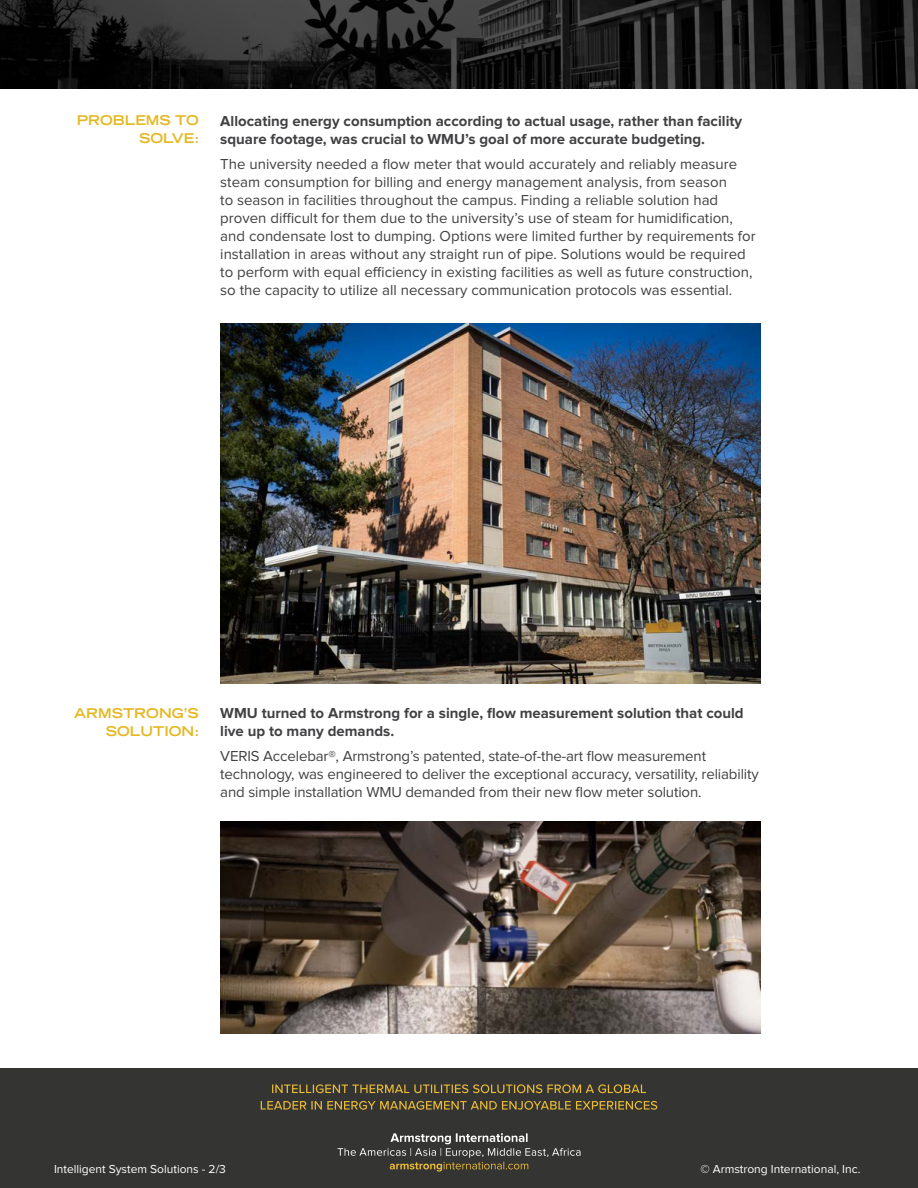
<style>
.page{position:relative;width:918px;height:1188px;background:#fff}
.page>*{position:absolute;margin:0;border:0;box-sizing:border-box;transform-origin:0 0}
.t1{font:15px/18px "Proxima Nova";color:#414042}
.t2{font:700 15px/18px "Proxima Nova";color:#414042}
.t3{font:700 expanded 13.5px/18px "Trade Gothic LT Std";color:#e5b822;text-align:right}
.t4{font:12px "Proxima Nova";color:#fff}
</style>
<div class="page">
<img style="left:0;top:0;width:918px;height:88px">
<img style="left:220px;top:822px;width:540px;height:212px">
<img style="left:220px;top:323px;width:540px;height:360px">
<div style="left:0;top:1068px;width:918px;height:120px;background:#343433"></div>
<svg style="left:337px;top:1133px;width:244px;height:39px"></svg>
<svg style="left:261px;top:1101px;width:396px;height:9px"></svg>
<svg style="left:272px;top:1084px;width:374px;height:9px"></svg>
<p class="t3" style="left:77px;top:111px;width:124px">PROBLEMS TO<br>SOLVE:</p>
<p class="t2" style="left:220px;top:112px;width:523px">Allocating energy consumption according to actual usage, rather than facility square footage, was crucial to WMU’s goal of more accurate budgeting.</p>
<p class="t1" style="left:220px;top:155px;width:537px">The university needed a flow meter that would accurately and reliably measure steam consumption for billing and energy management analysis, from season<br>to season in facilities throughout the campus. Finding a reliable solution had proven difficult for them due to the university’s use of steam for humidification, and condensate lost to dumping. Options were limited further by requirements for installation in areas without any straight run of pipe. Solutions would be required to perform with equal efficiency in existing facilities as well as future construction, so the capacity to utilize all necessary communication protocols was essential.</p>
<p class="t3" style="left:74px;top:704px;width:126px">ARMSTRONG’S<br>SOLUTION:</p>
<p class="t2" style="left:220px;top:705px;width:525px">WMU turned to Armstrong for a single, flow measurement solution that could live up to many demands.</p>
<p class="t1" style="left:220px;top:747px;width:540px">VERIS Accelebar®, Armstrong’s patented, state-of-the-art flow measurement technology, was engineered to deliver the exceptional accuracy, versatility, reliability and simple installation WMU demanded from their new flow meter solution.</p>
<p class="t4" style="left:54px;top:1164px;width:173px">Intelligent System Solutions - 2/3</p>
<p class="t4" style="left:700px;top:1164px;width:162px">© Armstrong International, Inc.</p>
</div>
